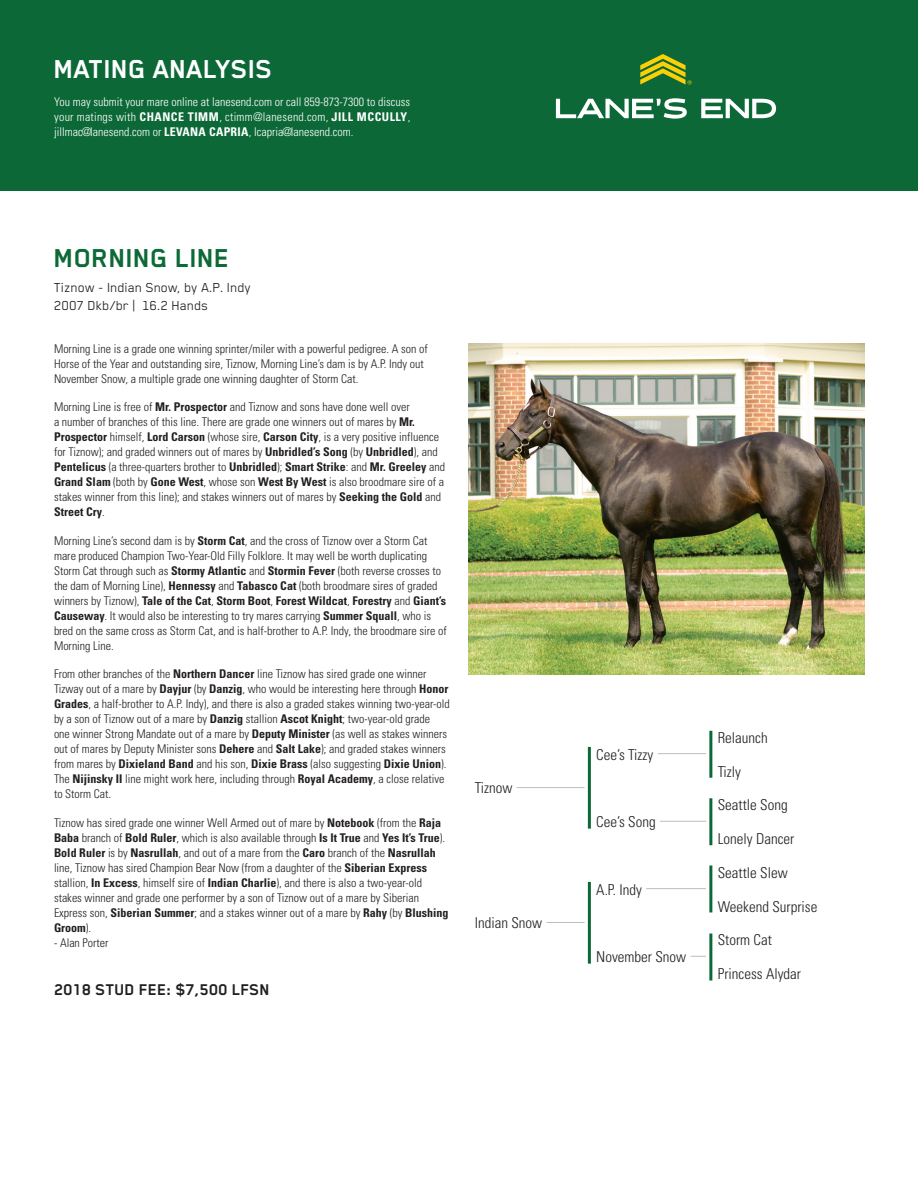
<style>
.page{position:relative;width:918px;height:1188px;background:#fff}
.page>*{position:absolute;margin:0;border:0;box-sizing:border-box;transform-origin:0 0}
.t1{font:700 30px "Blender";color:#fff}
.t2{font:700 30px "Blender";color:#0d6a37}
.t3{font:700 18px "Blender";color:#231f20}
.t4{font:300 condensed 15px "Univers";color:#231f20}
.t5{font:15px/18px "Blender";color:#231f20}
.t6{font:300 condensed 12px/15px "Univers";color:#231f20}
.t7{font:300 condensed 12px/15px "Univers";color:#fff;text-align:justify}
.s1{font-weight:700}
</style>
<div class="page">
<div style="left:0;top:0;width:918px;height:191px;background:#0c6937"></div>
<svg style="left:556px;top:98px;width:131px;height:21px"></svg>
<svg style="left:701px;top:99px;width:75px;height:19px"></svg>
<svg style="left:640px;top:54px;width:52px;height:31px"></svg>
<img style="left:468px;top:343px;width:396px;height:331px">
<hr style="left:658px;top:753px;width:48px;height:1px;background:#bcbdc0">
<hr style="left:646px;top:888px;width:60px;height:1px;background:#bcbdc0">
<hr style="left:660px;top:821px;width:46px;height:1px;background:#bcbdc0">
<svg style="left:691px;top:956px;width:15px;height:1px"></svg>
<hr style="left:517px;top:787px;width:68px;height:1px;background:#bcbdc0">
<hr style="left:546px;top:922px;width:39px;height:1px;background:#bcbdc0">
<hr style="left:588px;top:747px;width:3px;height:82px;background:#0c6937">
<hr style="left:588px;top:882px;width:3px;height:82px;background:#0c6937">
<hr style="left:709px;top:731px;width:3px;height:47px;background:#0c6937">
<hr style="left:709px;top:798px;width:3px;height:47px;background:#0c6937">
<hr style="left:709px;top:865px;width:3px;height:47px;background:#0c6937">
<hr style="left:709px;top:934px;width:3px;height:47px;background:#0c6937">
<h1 class="t1" style="left:54px;top:53px;width:220px">MATING ANALYSIS</h1>
<p class="t7" style="left:54px;top:95px;width:358px">You may submit your mare online at lanesend.com or call 859-873-7300 to discuss your matings with <span class="s1">CHANCE TIMM</span>, ctimm@lanesend.com, <span class="s1">JILL MCCULLY</span>, jillmac@lanesend.com or <span class="s1">LEVANA CAPRIA</span>, lcapria@lanesend.com.</p>
<h1 class="t2" style="left:54px;top:242px;width:177px">MORNING LINE</h1>
<p class="t5" style="left:54px;top:278px;width:199px">Tiznow - Indian Snow, by A.P. Indy<br>2007 Dkb/br | 16.2 Hands</p>
<p class="t6" style="left:54px;top:341px;width:375px">Morning Line is a grade one winning sprinter/miler with a powerful pedigree. A son of<br>Horse of the Year and outstanding sire, Tiznow, Morning Line’s dam is by A.P. Indy out<br>November Snow, a multiple grade one winning daughter of Storm Cat.</p>
<p class="t6" style="left:54px;top:400px;width:393px">Morning Line is free of <span class="s1">Mr. Prospector</span> and Tiznow and sons have done well over<br>a number of branches of this line. There are grade one winners out of mares by <span class="s1">Mr.<br>Prospector</span> himself, <span class="s1">Lord Carson</span> (whose sire, <span class="s1">Carson City</span>, is a very positive influence for Tiznow); and graded winners out of mares by <span class="s1">Unbridled’s Song</span> (by <span class="s1">Unbridled</span>), and <span class="s1">Pentelicus</span> (a three-quarters brother to <span class="s1">Unbridled</span>); <span class="s1">Smart Strike</span>: and <span class="s1">Mr. Greeley</span> and <span class="s1">Grand Slam</span> (both by <span class="s1">Gone West</span>, whose son <span class="s1">West By West</span> is also broodmare sire of a stakes winner from this line); and stakes winners out of mares by <span class="s1">Seeking the Gold</span> and <span class="s1">Street Cry</span>.</p>
<p class="t6" style="left:54px;top:533px;width:394px">Morning Line’s second dam is by <span class="s1">Storm Cat</span>, and the cross of Tiznow over a Storm Cat mare produced Champion Two-Year-Old Filly Folklore. It may well be worth duplicating Storm Cat through such as <span class="s1">Stormy Atlantic</span> and <span class="s1">Stormin Fever</span> (both reverse crosses to the dam of Morning Line), <span class="s1">Hennessy</span> and <span class="s1">Tabasco Cat</span> (both broodmare sires of graded winners by Tiznow), <span class="s1">Tale of the Cat</span>, <span class="s1">Storm Boot</span>, <span class="s1">Forest Wildcat</span>, <span class="s1">Forestry</span> and <span class="s1">Giant’s Causeway</span>. It would also be interesting to try mares carrying <span class="s1">Summer Squall</span>, who is bred on the same cross as Storm Cat, and is half-brother to A.P. Indy, the broodmare sire of Morning Line.</p>
<p class="t6" style="left:54px;top:667px;width:397px">From other branches of the <span class="s1">Northern Dancer</span> line Tiznow has sired grade one winner Tizway out of a mare by <span class="s1">Dayjur</span> (by <span class="s1">Danzig</span>, who would be interesting here through <span class="s1">Honor Grades</span>, a half-brother to A.P. Indy), and there is also a graded stakes winning two-year-old by a son of Tiznow out of a mare by <span class="s1">Danzig</span> stallion <span class="s1">Ascot Knight</span>; two-year-old grade<br>one winner Strong Mandate out of a mare by <span class="s1">Deputy Minister</span> (as well as stakes winners out of mares by Deputy Minister sons <span class="s1">Dehere</span> and <span class="s1">Salt Lake</span>); and graded stakes winners from mares by <span class="s1">Dixieland Band</span> and his son, <span class="s1">Dixie Brass</span> (also suggesting <span class="s1">Dixie Union</span>).<br>The <span class="s1">Nijinsky II</span> line might work here, including through <span class="s1">Royal Academy</span>, a close relative to Storm Cat.</p>
<p class="t6" style="left:54px;top:815px;width:396px">Tiznow has sired grade one winner Well Armed out of mare by <span class="s1">Notebook</span> (from the <span class="s1">Raja Baba</span> branch of <span class="s1">Bold Ruler</span>, which is also available through <span class="s1">Is It True</span> and <span class="s1">Yes It’s True</span>).<br><span class="s1">Bold Ruler</span> is by <span class="s1">Nasrullah</span>, and out of a mare from the <span class="s1">Caro</span> branch of the <span class="s1">Nasrullah </span>line, Tiznow has sired Champion Bear Now (from a daughter of the <span class="s1">Siberian Express </span>stallion, <span class="s1">In Excess</span>, himself sire of <span class="s1">Indian Charlie</span>), and there is also a two-year-old stakes winner and grade one performer by a son of Tiznow out of a mare by Siberian Express son, <span class="s1">Siberian Summer</span>; and a stakes winner out of a mare by <span class="s1">Rahy</span> (by <span class="s1">Blushing Groom</span>).</p>
<p class="t6" style="left:54px;top:935px;width:56px">- Alan Porter</p>
<h2 class="t3" style="left:54px;top:980px;width:218px">2018 STUD FEE: $7,500 LFSN</h2>
<p class="t4" style="left:475px;top:779px;width:39px">Tiznow</p>
<p class="t4" style="left:475px;top:914px;width:69px">Indian Snow</p>
<p class="t4" style="left:596px;top:745px;width:59px">Cee’s Tizzy</p>
<p class="t4" style="left:596px;top:813px;width:61px">Cee’s Song</p>
<p class="t4" style="left:596px;top:880px;width:47px">A.P. Indy</p>
<p class="t4" style="left:596px;top:948px;width:91px">November Snow</p>
<p class="t4" style="left:718px;top:729px;width:51px">Relaunch</p>
<p class="t4" style="left:718px;top:762px;width:25px">Tizly</p>
<p class="t4" style="left:718px;top:796px;width:71px">Seattle Song</p>
<p class="t4" style="left:718px;top:830px;width:78px">Lonely Dancer</p>
<p class="t4" style="left:718px;top:864px;width:71px">Seattle Slew</p>
<p class="t4" style="left:718px;top:897px;width:101px">Weekend Surprise</p>
<p class="t4" style="left:718px;top:931px;width:56px">Storm Cat</p>
<p class="t4" style="left:718px;top:965px;width:85px">Princess Alydar</p>
</div>
